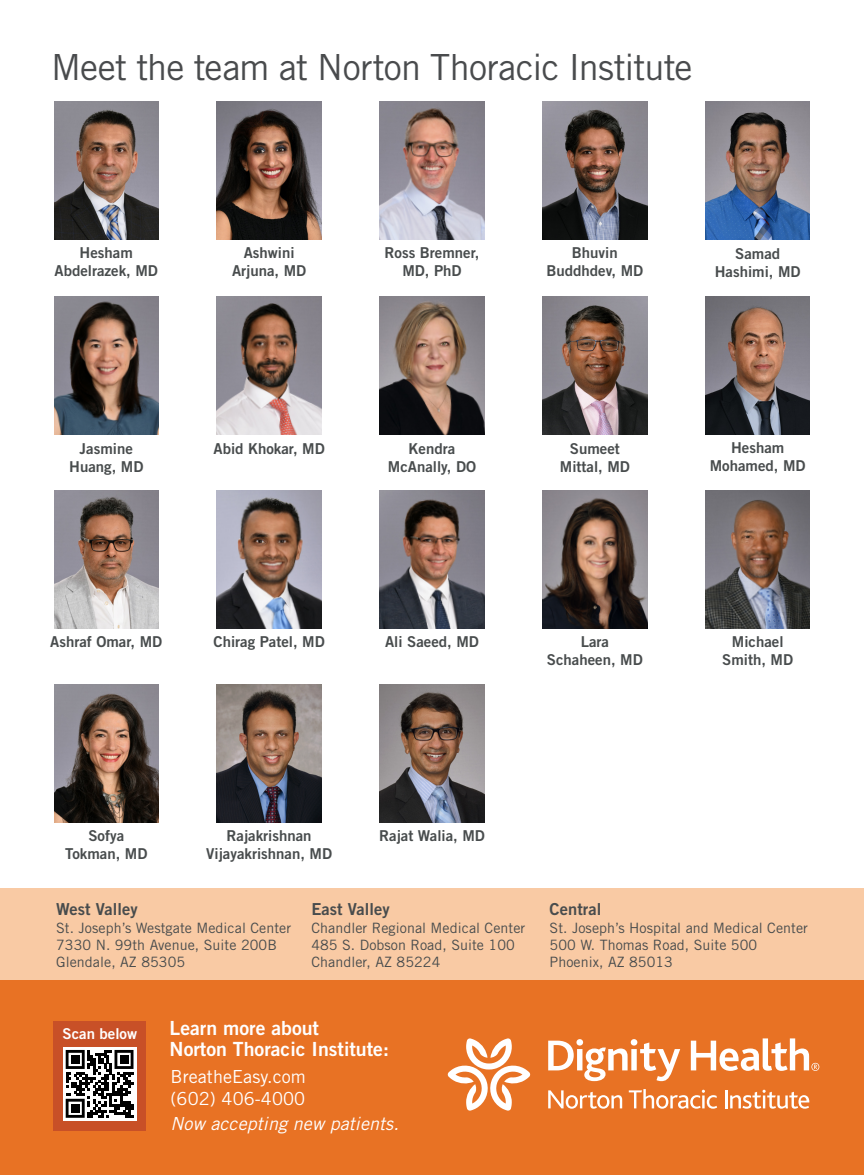
<style>
.page{position:relative;width:864px;height:1175px;background:#fff}
.page>*{position:absolute;margin:0;border:0;box-sizing:border-box;transform-origin:0 0}
.t1{font:36px "Trade Gothic LT Std";letter-spacing:-.02em;color:#494b4d}
.t2{font:19.5px "Trade Gothic LT Std Bd 2";color:#fff}
.t3{font:18px "Trade Gothic LT Std";letter-spacing:.005em;color:#fff}
.t4{font:italic 18px "Trade Gothic LT Std";letter-spacing:.005em;color:#fff}
.t5{font:16.5px "Trade Gothic LT Std Bd 2";letter-spacing:.005em;color:#484c4d}
.t6{font:15px/18px "Trade Gothic LT Std Bd 2";color:#484c4d;text-align:center}
.t7{font:15px "Trade Gothic LT Std Bd 2";color:#fff}
.t8{font:14.25px "Trade Gothic LT Std";letter-spacing:.005em;color:#484c4d}
</style>
<div class="page">
<div style="left:0;top:888px;width:864px;height:125px;background:#f9caa4"></div>
<div style="left:0;top:980px;width:864px;height:194px;background:#e87224"></div>
<div style="left:53px;top:1021px;width:93px;height:109px;background:#c85027"></div>
<svg style="left:548px;top:1039px;width:132px;height:42px"></svg>
<svg style="left:691px;top:1038px;width:128px;height:32px"></svg>
<svg style="left:447px;top:1038px;width:83px;height:72px"></svg>
<svg style="left:548px;top:1090px;width:74px;height:18px"></svg>
<svg style="left:629px;top:1089px;width:88px;height:19px"></svg>
<svg style="left:725px;top:1089px;width:84px;height:19px"></svg>
<img style="left:54px;top:101px;width:105px;height:138px">
<img style="left:217px;top:101px;width:104px;height:138px">
<img style="left:380px;top:101px;width:104px;height:138px">
<img style="left:543px;top:101px;width:104px;height:138px">
<img style="left:54px;top:296px;width:105px;height:138px">
<img style="left:705px;top:102px;width:105px;height:138px">
<img style="left:217px;top:296px;width:104px;height:138px">
<img style="left:380px;top:296px;width:104px;height:138px">
<img style="left:543px;top:296px;width:104px;height:138px">
<img style="left:705px;top:296px;width:105px;height:138px">
<img style="left:54px;top:490px;width:105px;height:138px">
<img style="left:217px;top:490px;width:104px;height:138px">
<img style="left:380px;top:490px;width:104px;height:138px">
<img style="left:543px;top:490px;width:104px;height:138px">
<img style="left:705px;top:490px;width:105px;height:138px">
<img style="left:54px;top:684px;width:105px;height:138px">
<img style="left:217px;top:684px;width:104px;height:138px">
<img style="left:380px;top:684px;width:104px;height:138px">
<svg style="left:63px;top:1047px;width:73px;height:73px"></svg>
<svg style="left:66px;top:1050px;width:68px;height:67px;background:#747474"></svg>
<div style="left:71px;top:1055px;width:8px;height:8px;background:#000"></div>
<div style="left:120px;top:1055px;width:8px;height:8px;background:#000"></div>
<div style="left:71px;top:1104px;width:8px;height:8px;background:#000"></div>
<p class="t1" style="left:51px;top:45px;width:643px">Meet the team at Norton Thoracic Institute</p>
<p class="t6" style="left:80px;top:244px;width:55px">Hesham</p>
<p class="t6" style="left:55px;top:262px;width:105px">Abdelrazek, MD</p>
<p class="t6" style="left:244px;top:244px;width:52px">Ashwini</p>
<p class="t6" style="left:232px;top:262px;width:76px">Arjuna, MD</p>
<p class="t6" style="left:385px;top:244px;width:96px">Ross Bremner,<br>MD, PhD</p>
<p class="t6" style="left:572px;top:244px;width:47px">Bhuvin</p>
<p class="t6" style="left:547px;top:262px;width:98px">Buddhdev, MD</p>
<p class="t6" style="left:735px;top:244px;width:47px">Samad</p>
<p class="t6" style="left:715px;top:262px;width:87px">Hashimi, MD</p>
<p class="t6" style="left:80px;top:439px;width:55px">Jasmine</p>
<p class="t6" style="left:69px;top:457px;width:76px">Huang, MD</p>
<p class="t6" style="left:214px;top:439px;width:113px">Abid Khokar, MD</p>
<p class="t6" style="left:409px;top:439px;width:48px">Kendra</p>
<p class="t6" style="left:388px;top:457px;width:90px">McAnally, DO</p>
<p class="t6" style="left:570px;top:439px;width:51px">Sumeet</p>
<p class="t6" style="left:560px;top:457px;width:71px">Mittal, MD</p>
<p class="t6" style="left:710px;top:438px;width:97px">Hesham<br>Mohamed, MD</p>
<p class="t6" style="left:50px;top:632px;width:114px">Ashraf Omar, MD</p>
<p class="t6" style="left:214px;top:632px;width:113px">Chirag Patel, MD</p>
<p class="t6" style="left:385px;top:632px;width:95px">Ali Saeed, MD</p>
<p class="t6" style="left:581px;top:632px;width:30px">Lara</p>
<p class="t6" style="left:547px;top:650px;width:97px">Schaheen, MD</p>
<p class="t6" style="left:732px;top:632px;width:53px">Michael</p>
<p class="t6" style="left:722px;top:650px;width:72px">Smith, MD</p>
<p class="t6" style="left:88px;top:826px;width:37px">Sofya</p>
<p class="t6" style="left:65px;top:844px;width:84px">Tokman, MD</p>
<p class="t6" style="left:206px;top:826px;width:127px">Rajakrishnan<br>Vijayakrishnan, MD</p>
<p class="t6" style="left:379px;top:826px;width:107px">Rajat Walia, MD</p>
<p class="t5" style="left:56px;top:899px;width:83px">West Valley</p>
<p class="t8" style="left:56px;top:918px;width:237px">St. Joseph’s Westgate Medical Center</p>
<p class="t8" style="left:56px;top:936px;width:222px">7330 N. 99th Avenue, Suite 200B</p>
<p class="t8" style="left:56px;top:953px;width:131px">Glendale, AZ 85305</p>
<p class="t5" style="left:311px;top:899px;width:80px">East Valley</p>
<p class="t8" style="left:311px;top:918px;width:215px">Chandler Regional Medical Center</p>
<p class="t8" style="left:311px;top:936px;width:205px">485 S. Dobson Road, Suite 100</p>
<p class="t8" style="left:311px;top:953px;width:131px">Chandler, AZ 85224</p>
<p class="t7" style="left:63px;top:1024px;width:76px">Scan below</p>
<p class="t2" style="left:170px;top:1016px;width:151px">Learn more about</p>
<p class="t2" style="left:170px;top:1037px;width:221px">Norton Thoracic Institute:</p>
<p class="t3" style="left:171px;top:1065px;width:137px">BreatheEasy.com</p>
<p class="t3" style="left:171px;top:1087px;width:136px">(602) 406-4000</p>
<p class="t4" style="left:171px;top:1113px;width:230px">Now accepting new patients.</p>
<p class="t5" style="left:550px;top:899px;width:53px">Central</p>
<p class="t8" style="left:550px;top:918px;width:260px">St. Joseph’s Hospital and Medical Center</p>
<p class="t8" style="left:550px;top:936px;width:209px">500 W. Thomas Road, Suite 500</p>
<p class="t8" style="left:550px;top:953px;width:125px">Phoenix, AZ 85013</p>
</div>
